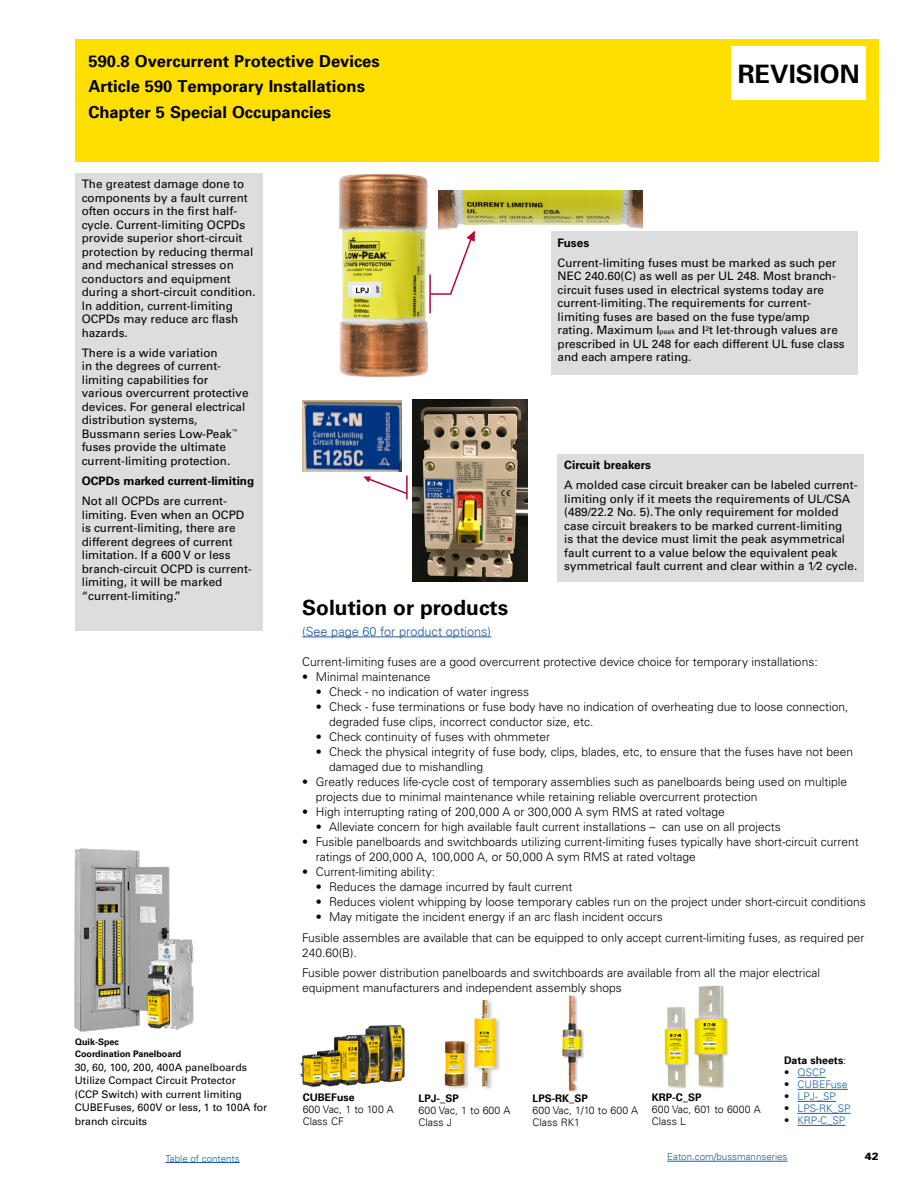
<style>
.page{position:relative;width:918px;height:1188px;background:#fff}
.page>*{position:absolute;margin:0;border:0;box-sizing:border-box;transform-origin:0 0}
.t1{font:700 25.5px "Univers 65";color:#000}
.t2{font:700 21px "Univers LT Std";color:#000}
.t3{font:700 16.5px/25.5px "Univers 65";color:#000}
.t4{font:300 12.75px "Univers LT";color:#215e9e}
.t5{font:300 12px/15px "Univers LT Std";color:#000}
.t6{font:11.7px/13.5px "Univers LT Std";color:#000}
.t7{font:700 11.7px "Univers LT Std";color:#000}
.t8{font:10.5px/13.5px "Univers LT Std";color:#000}
.t9{font:300 10.5px/12px "Univers LT";color:#000}
.t10{font:700 10.5px "Univers 65";color:#000}
.t11{font:300 10.5px "Univers LT";color:#215e9e}
.t12{font:900 10.5px "Univers 75";color:#000}
.t13{font:300 9.75px "Univers LT";color:#215e9e}
.t14{font:700 9px/12px "Univers LT Std";color:#000}
.s1{font-size:6.75px}
.s2{font-family:"Univers LT";font-weight:300}
.s3{color:#000}
</style>
<div class="page">
<div style="left:75px;top:39px;width:804px;height:123px;background:#ffdf00"></div>
<img style="left:664px;top:985px;width:64px;height:104px">
<img style="left:562px;top:995px;width:22px;height:98px">
<img style="left:444px;top:1000px;width:56px;height:90px">
<img style="left:299px;top:1025px;width:106px;height:62px">
<div style="left:75px;top:173px;width:187px;height:458px;background:#dcddde"></div>
<div style="left:731px;top:46px;width:135px;height:54px;background:#fff"></div>
<div style="left:558px;top:454px;width:306px;height:128px;background:#dcddde"></div>
<hr style="left:302px;top:637px;width:189px;height:1px;background:#215e9e">
<img style="left:339px;top:173px;width:92px;height:205px">
<img style="left:438px;top:190px;width:205px;height:42px">
<hr style="left:429px;top:274px;width:2px;height:39px;background:#b30838">
<hr style="left:430px;top:293px;width:22px;height:2px;background:#b30838">
<svg style="left:449px;top:230px;width:27px;height:65px"></svg>
<img style="left:412px;top:400px;width:116px;height:182px">
<img style="left:302px;top:400px;width:99px;height:72px">
<div style="left:551px;top:232px;width:307px;height:143px;background:#dcddde"></div>
<hr style="left:406px;top:475px;width:2px;height:24px;background:#b30838">
<svg style="left:363px;top:475px;width:45px;height:20px"></svg>
<svg style="left:798px;top:1077px;width:28px;height:1px"></svg>
<hr style="left:798px;top:1089px;width:50px;height:1px;background:#215e9e">
<hr style="left:798px;top:1101px;width:38px;height:1px;background:#215e9e">
<hr style="left:798px;top:1113px;width:53px;height:1px;background:#215e9e">
<hr style="left:798px;top:1125px;width:47px;height:1px;background:#215e9e">
<img style="left:74px;top:848px;width:96px;height:184px">
<img style="left:117px;top:927px;width:77px;height:105px">
<hr style="left:667px;top:1161px;width:120px;height:1px;background:#215e9e">
<hr style="left:165px;top:1162px;width:75px;height:1px;background:#215e9e">
<h3 class="t3" style="left:88px;top:47px;width:293px">590.8 Overcurrent Protective Devices<br>Article 590 Temporary Installations<br>Chapter 5 Special Occupancies</h3>
<h1 class="t1" style="left:738px;top:57px;width:123px">REVISION</h1>
<p class="t6" style="left:82px;top:177px;width:175px">The greatest damage done to components by a fault current often occurs in the first half&shy;cycle. Current-limiting OCPDs provide superior short-circuit protection by reducing thermal and mechanical stresses on conductors and equipment during a short-circuit condition.<br>In addition, current-limiting<br>OCPDs may reduce arc flash hazards.</p>
<p class="t6" style="left:82px;top:346px;width:168px">There is a wide variation<br>in the degrees of current&shy;limiting capabilities for various overcurrent protective devices. For general electrical distribution systems,<br>Bussmann series Low-Peak<sup>™ </sup>fuses provide the ultimate current-limiting protection.</p>
<p class="t7" style="left:82px;top:474px;width:174px">OCPDs marked current-limiting</p>
<p class="t6" style="left:82px;top:494px;width:172px">Not all OCPDs are current&shy;limiting. Even when an OCPD is current-limiting, there are different degrees of current limitation. If a 600 V or less branch-circuit OCPD is current&shy;limiting, it will be marked “current-limiting.”</p>
<p class="t14" style="left:75px;top:1035px;width:108px">Quik-Spec<br>Coordination Panelboard</p>
<p class="t8" style="left:75px;top:1060px;width:194px">30, 60, 100, 200, 400A panelboards<br>Utilize Compact Circuit Protector<br>(CCP Switch) with current limiting<br>CUBEFuses, 600V or less, 1 to 100A for branch circuits</p>
<p class="t7" style="left:558px;top:236px;width:33px">Fuses</p>
<p class="t6" style="left:558px;top:256px;width:289px">Current-limiting fuses must be marked as such per NEC 240.60(C) as well as per UL 248. Most branch&shy;circuit fuses used in electrical systems today are current-limiting. The requirements for current&shy;limiting fuses are based on the fuse type/amp rating. Maximum I<span class="s1">peak</span> and I<sup>2</sup>t let-through values are prescribed in UL 248 for each different UL fuse class and each ampere rating.</p>
<p class="t7" style="left:564px;top:458px;width:88px">Circuit breakers</p>
<p class="t6" style="left:564px;top:478px;width:295px">A molded case circuit breaker can be labeled current&shy;limiting only if it meets the requirements of UL/CSA (489/22.2 No. 5). The only requirement for molded case circuit breakers to be marked current-limiting<br>is that the device must limit the peak asymmetrical fault current to a value below the equivalent peak symmetrical fault current and clear within a 1∕2 cycle.</p>
<h2 class="t2" style="left:302px;top:595px;width:207px">Solution or products</h2>
<p class="t4" style="left:302px;top:623px;width:190px">(See page 60 for product options)</p>
<p class="t5" style="left:302px;top:654px;width:517px">Current-limiting fuses are a good overcurrent protective device choice for temporary installations:</p>
<p class="t5" style="left:302px;top:669px;width:130px">• Minimal maintenance</p>
<p class="t5" style="left:316px;top:684px;width:215px">• Check - no indication of water ingress</p>
<p class="t5" style="left:329px;top:699px;width:521px;text-indent:-14px">• Check - fuse terminations or fuse body have no indication of overheating due to loose connection, degraded fuse clips, incorrect conductor size, etc.</p>
<p class="t5" style="left:316px;top:729px;width:236px">• Check continuity of fuses with ohmmeter</p>
<p class="t5" style="left:329px;top:744px;width:525px;text-indent:-14px">• Check the physical integrity of fuse body, clips, blades, etc, to ensure that the fuses have not been damaged due to mishandling</p>
<p class="t5" style="left:316px;top:774px;width:533px;text-indent:-14px">• Greatly reduces life-cycle cost of temporary assemblies such as panelboards being used on multiple projects due to minimal maintenance while retaining reliable overcurrent protection</p>
<p class="t5" style="left:302px;top:804px;width:424px">• High interrupting rating of 200,000 A or 300,000 A sym RMS at rated voltage</p>
<p class="t5" style="left:316px;top:819px;width:467px">• Alleviate concern for high available fault current installations – can use on all projects</p>
<p class="t5" style="left:316px;top:834px;width:545px;text-indent:-14px">• Fusible panelboards and switchboards utilizing current-limiting fuses typically have short-circuit current ratings of 200,000 A, 100,000 A, or 50,000 A sym RMS at rated voltage</p>
<p class="t5" style="left:302px;top:864px;width:134px">• Current-limiting ability:</p>
<p class="t5" style="left:316px;top:879px;width:258px">• Reduces the damage incurred by fault current</p>
<p class="t5" style="left:316px;top:894px;width:552px">• Reduces violent whipping by loose temporary cables run on the project under short-circuit conditions</p>
<p class="t5" style="left:302px;top:905px;width:564px;line-height:21.8px;text-indent:14px">• May mitigate the incident energy if an arc flash incident occurs<br>Fusible assembles are available that can be equipped to only accept current-limiting fuses, as required per</p>
<p class="t5" style="left:302px;top:943px;width:519px;line-height:19.6px">240.60(B).<br>Fusible power distribution panelboards and switchboards are available from all the major electrical</p>
<p class="t5" style="left:302px;top:980px;width:321px">equipment manufacturers and independent assembly shops</p>
<p class="t10" style="left:303px;top:1091px;width:53px">CUBEFuse</p>
<p class="t9" style="left:303px;top:1104px;width:93px">600 Vac, 1 to 100 A<br>Class CF</p>
<p class="t10" style="left:419px;top:1092px;width:42px">LPJ-_SP</p>
<p class="t9" style="left:419px;top:1104px;width:93px">600 Vac, 1 to 600 A<br>Class J</p>
<p class="t10" style="left:533px;top:1092px;width:57px">LPS-RK_SP</p>
<p class="t9" style="left:533px;top:1105px;width:107px">600 Vac, 1/10 to 600 A<br>Class RK1</p>
<p class="t10" style="left:652px;top:1090px;width:51px">KRP-C_SP</p>
<p class="t9" style="left:652px;top:1103px;width:110px">600 Vac, 601 to 6000 A<br>Class L</p>
<p class="t10" style="left:784px;top:1054px;width:64px">Data sheets<span class="s2">:</span></p>
<p class="t11" style="left:784px;top:1066px;width:43px"><span class="s3">•</span> QSCP</p>
<p class="t11" style="left:784px;top:1078px;width:65px"><span class="s3">•</span> CUBEFuse</p>
<p class="t11" style="left:784px;top:1090px;width:54px"><span class="s3">•</span> LPJ-_SP</p>
<p class="t11" style="left:784px;top:1102px;width:68px"><span class="s3">•</span> LPS-RK_SP</p>
<p class="t11" style="left:784px;top:1114px;width:63px"><span class="s3">•</span> KRP-C_SP</p>
<p class="t13" style="left:165px;top:1152px;width:76px">Table of contents</p>
<p class="t13" style="left:667px;top:1151px;width:122px">Eaton.com/bussmannseries</p>
<p class="t12" style="left:865px;top:1150px;width:16px">42</p>
</div>
